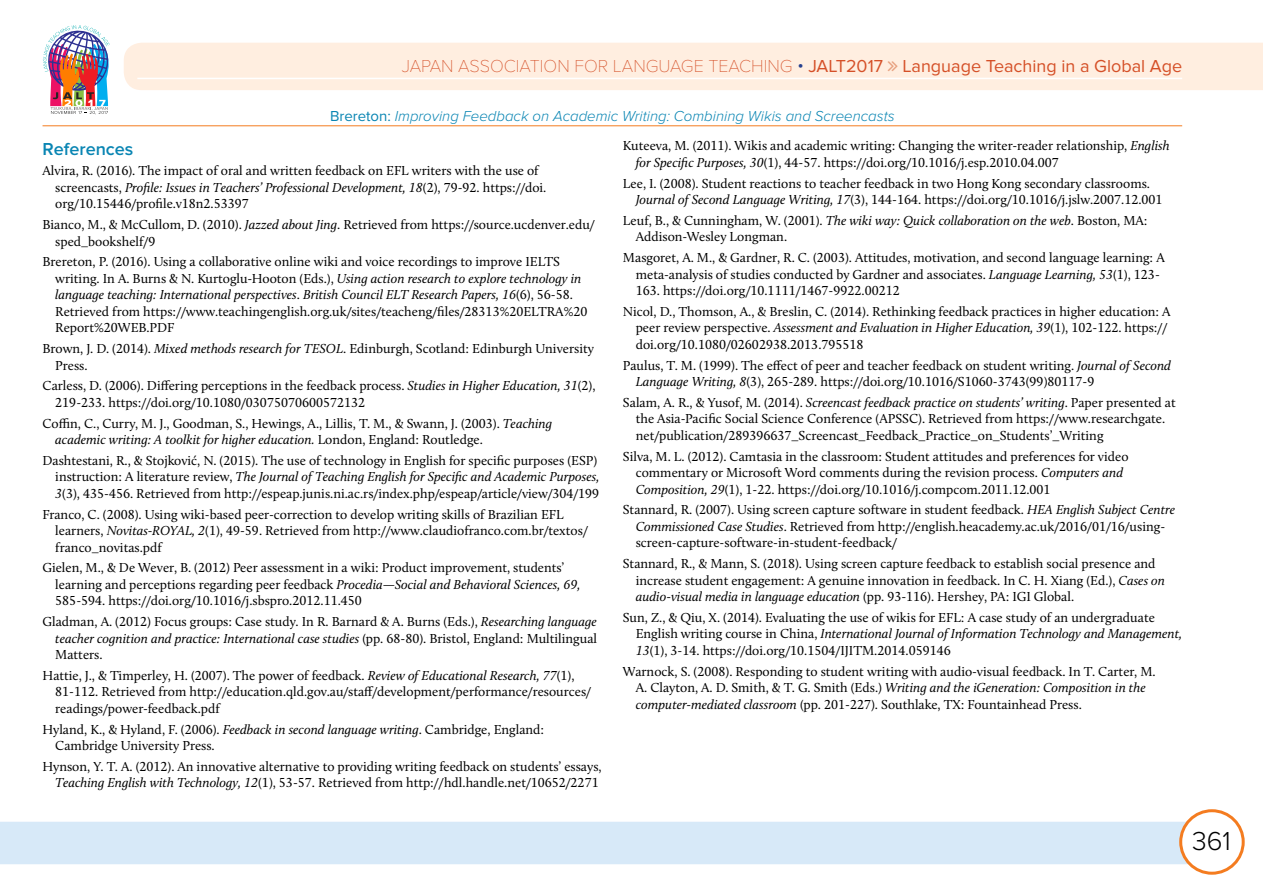
<style>
.page{position:relative;width:1263px;height:893px;background:#fff}
.page>*{position:absolute;margin:0;border:0;box-sizing:border-box;transform-origin:0 0}
.t1{font:300 27px "Proxima Nova";color:#000}
.t2{font:18px "Proxima Nova";color:#d55028}
.t3{font:600 18px "Proxima Nova";color:#0985b3}
.t4{font:italic 300 15px "Proxima Nova";color:#0985b3}
.t5{font:13.5px/16.5px "Calluna";color:#000}
.s1{font-family:"Proxima Nova T";font-weight:100}
.s2{font-weight:300;color:#25408f}
.s3{font-weight:400;font-style:normal}
.s4{font-style:italic}
</style>
<div class="page">
<div style="left:0;top:822px;width:1190px;height:42px;background:#d7e9f8"></div>
<div style="left:1181px;top:811px;width:62px;height:62px;background:#fff;border-radius:50%"></div>
<div style="left:1179px;top:809px;width:66px;height:66px;border:3px solid #f47c20;border-radius:50%"></div>
<div style="left:124px;top:43px;width:1139px;height:47px;background:#ffeee0"></div>
<hr style="left:137px;top:78px;width:1045px;height:1px;background:#fff">
<hr style="left:43px;top:126px;width:1139px;height:1px;background:#f47c20">
<img style="left:43px;top:25px;width:67px;height:90px">
<svg style="left:888px;top:61px;width:9px;height:10px"></svg>
<h2 class="t2" style="left:402px;top:55px;width:782px"><span class="s1">JAPAN ASSOCIATION FOR LANGUAGE TEACHING</span> <span class="s2">•</span> JALT2017 Language Teaching in a Global Age</h2>
<p class="t4" style="left:330px;top:108px;width:566px"><span class="s3">Brereton:</span> Improving Feedback on Academic Writing: Combining Wikis and Screencasts</p>
<h2 class="t3" style="left:43px;top:138px;width:92px">References</h2>
<p class="t5" style="left:55px;top:162px;width:493px;text-indent:-13px">Alvira, R. (2016). The impact of oral and written feedback on EFL writers with the use of screencasts, <span class="s4">Profile: Issues in Teachers’ Professional Development, 18</span>(2), 79-92. https://doi. org/10.15446/profile.v18n2.53397</p>
<p class="t5" style="left:55px;top:216px;width:541px;text-indent:-13px">Bianco, M., &amp; McCullom, D. (2010). <span class="s4">Jazzed about Jing</span>. Retrieved from https://source.ucdenver.edu/ sped_bookshelf/9</p>
<p class="t5" style="left:55px;top:253px;width:534px;text-indent:-13px">Brereton, P. (2016). Using a collaborative online wiki and voice recordings to improve IELTS writing. In A. Burns &amp; N. Kurtoglu-Hooton (Eds.), <span class="s4">Using action research to explore technology in language teaching: International perspectives</span>. <span class="s4">British Council ELT Research Papers, 16</span>(6), 56-58.<br>Retrieved from https://www.teachingenglish.org.uk/sites/teacheng/files/28313%20ELTRA%20<br>Report%20WEB.PDF</p>
<p class="t5" style="left:55px;top:340px;width:540px;text-indent:-13px">Brown, J. D. (2014). <span class="s4">Mixed methods research for TESOL</span>. Edinburgh, Scotland: Edinburgh University<br>Press.</p>
<p class="t5" style="left:55px;top:377px;width:542px;text-indent:-13px">Carless, D. (2006). Differing perceptions in the feedback process. <span class="s4">Studies in Higher Education, 31</span>(2),<br>219-233. https://doi.org/10.1080/03075070600572132</p>
<p class="t5" style="left:55px;top:415px;width:498px;text-indent:-13px">Coffin, C., Curry, M. J., Goodman, S., Hewings, A., Lillis, T. M., &amp; Swann, J. (2003). <span class="s4">Teaching academic writing: A toolkit for higher education.</span> London, England: Routledge.</p>
<p class="t5" style="left:55px;top:452px;width:545px;text-indent:-13px">Dashtestani, R., &amp; Stojković, N. (2015). The use of technology in English for specific purposes (ESP) instruction: A literature review, <span class="s4">The Journal of Teaching English for Specific and Academic Purposes,<br>3</span>(3), 435-456. Retrieved from http://espeap.junis.ni.ac.rs/index.php/espeap/article/view/304/199</p>
<p class="t5" style="left:55px;top:506px;width:534px;text-indent:-13px">Franco, C. (2008). Using wiki-based peer-correction to develop writing skills of Brazilian EFL learners, <span class="s4">Novitas-ROYAL, 2</span>(1), 49-59. Retrieved from http://www.claudiofranco.com.br/textos/ franco_novitas.pdf</p>
<p class="t5" style="left:55px;top:559px;width:527px;text-indent:-13px">Gielen, M., &amp; De Wever, B. (2012) Peer assessment in a wiki: Product improvement, students’ learning and perceptions regarding peer feedback <span class="s4">Procedia—Social and Behavioral Sciences, 69,<br></span>585-594. https://doi.org/10.1016/j.sbspro.2012.11.450</p>
<p class="t5" style="left:55px;top:613px;width:543px;text-align:justify;text-indent:-13px">Gladman, A. (2012) Focus groups: Case study. In R. Barnard &amp; A. Burns (Eds.), <span class="s4">Researching language teacher cognition and practice: International case studies</span> (pp. 68-80). Bristol, England: Multilingual Matters.</p>
<p class="t5" style="left:55px;top:667px;width:537px;text-indent:-13px">Hattie, J., &amp; Timperley, H. (2007). The power of feedback. <span class="s4">Review of Educational Research, 77</span>(1),<br>81-112. Retrieved from http://education.qld.gov.au/staff/development/performance/resources/ readings/power-feedback.pdf</p>
<p class="t5" style="left:55px;top:721px;width:490px;text-indent:-13px">Hyland, K., &amp; Hyland, F. (2006). <span class="s4">Feedback in second language writing</span>. Cambridge, England:<br>Cambridge University Press.</p>
<p class="t5" style="left:43px;top:758px;width:561px;text-align:right">Hynson, Y. T. A. (2012). An innovative alternative to providing writing feedback on students’ essays,<br><span class="s4">Teaching English with Technology, 12</span>(1), 53-57. Retrieved from http://hdl.handle.net/10652/2271</p>
<p class="t5" style="left:636px;top:137px;width:535px;text-indent:-13px">Kuteeva, M. (2011). Wikis and academic writing: Changing the writer-reader relationship, <span class="s4">English for Specific Purposes, 30</span>(1), 44-57. https://doi.org/10.1016/j.esp.2010.04.007</p>
<p class="t5" style="left:636px;top:175px;width:528px;text-indent:-13px">Lee, I. (2008). Student reactions to teacher feedback in two Hong Kong secondary classrooms.<br><span class="s4">Journal of Second Language Writing, 17</span>(3), 144-164. https://doi.org/10.1016/j.jslw.2007.12.001</p>
<p class="t5" style="left:636px;top:212px;width:513px;text-indent:-13px">Leuf, B., &amp; Cunningham, W. (2001). <span class="s4">The wiki way: Quick collaboration on the web</span>. Boston, MA:<br>Addison-Wesley Longman.</p>
<p class="t5" style="left:636px;top:249px;width:530px;text-indent:-13px">Masgoret, A. M., &amp; Gardner, R. C. (2003). Attitudes, motivation, and second language learning: A meta-analysis of studies conducted by Gardner and associates. <span class="s4">Language Learning, 53</span>(1), 123-<br>163. https://doi.org/10.1111/1467-9922.00212</p>
<p class="t5" style="left:636px;top:303px;width:536px;text-indent:-13px">Nicol, D., Thomson, A., &amp; Breslin, C. (2014). Rethinking feedback practices in higher education: A peer review perspective. <span class="s4">Assessment and Evaluation in Higher Education, 39</span>(1), 102-122. https:// doi.org/10.1080/02602938.2013.795518</p>
<p class="t5" style="left:636px;top:357px;width:537px;text-indent:-13px">Paulus, T. M. (1999). The effect of peer and teacher feedback on student writing. <span class="s4">Journal of Second<br>Language Writing, 8</span>(3), 265-289. https://doi.org/10.1016/S1060-3743(99)80117-9</p>
<p class="t5" style="left:636px;top:394px;width:541px;text-indent:-13px">Salam, A. R., &amp; Yusof, M. (2014). <span class="s4">Screencast feedback practice on students’ writing</span>. Paper presented at the Asia-Pacific Social Science Conference (APSSC). Retrieved from https://www.researchgate. net/publication/289396637_Screencast_Feedback_Practice_on_Students’_Writing</p>
<p class="t5" style="left:636px;top:448px;width:494px;text-indent:-13px">Silva, M. L. (2012). Camtasia in the classroom: Student attitudes and preferences for video commentary or Microsoft Word comments during the revision process. <span class="s4">Computers and<br>Composition, 29</span>(1), 1-22. https://doi.org/10.1016/j.compcom.2011.12.001</p>
<p class="t5" style="left:636px;top:501px;width:541px;text-indent:-13px">Stannard, R. (2007). Using screen capture software in student feedback. <span class="s4">HEA English Subject Centre<br>Commissioned Case Studies</span>. Retrieved from http://english.heacademy.ac.uk/2016/01/16/using&shy;screen-capture-software-in-student-feedback/</p>
<p class="t5" style="left:636px;top:555px;width:531px;text-indent:-13px">Stannard, R., &amp; Mann, S. (2018). Using screen capture feedback to establish social presence and increase student engagement: A genuine innovation in feedback. In C. H. Xiang (Ed.), <span class="s4">Cases on audio-visual media in language education</span> (pp. 93-116). Hershey, PA: IGI Global.</p>
<p class="t5" style="left:636px;top:609px;width:548px;text-indent:-13px">Sun, Z., &amp; Qiu, X. (2014). Evaluating the use of wikis for EFL: A case study of an undergraduate<br>English writing course in China, <span class="s4">International Journal of Information Technology and Management,<br>13</span>(1), 3-14. https://doi.org/10.1504/IJITM.2014.059146</p>
<p class="t5" style="left:636px;top:663px;width:521px;text-indent:-13px">Warnock, S. (2008). Responding to student writing with audio-visual feedback. In T. Carter, M.<br>A. Clayton, A. D. Smith, &amp; T. G. Smith (Eds.) <span class="s4">Writing and the iGeneration: Composition in the computer-mediated classroom</span> (pp. 201-227). Southlake, TX: Fountainhead Press.</p>
<h1 class="t1" style="left:1192px;top:825px;width:40px">361</h1>
</div>
